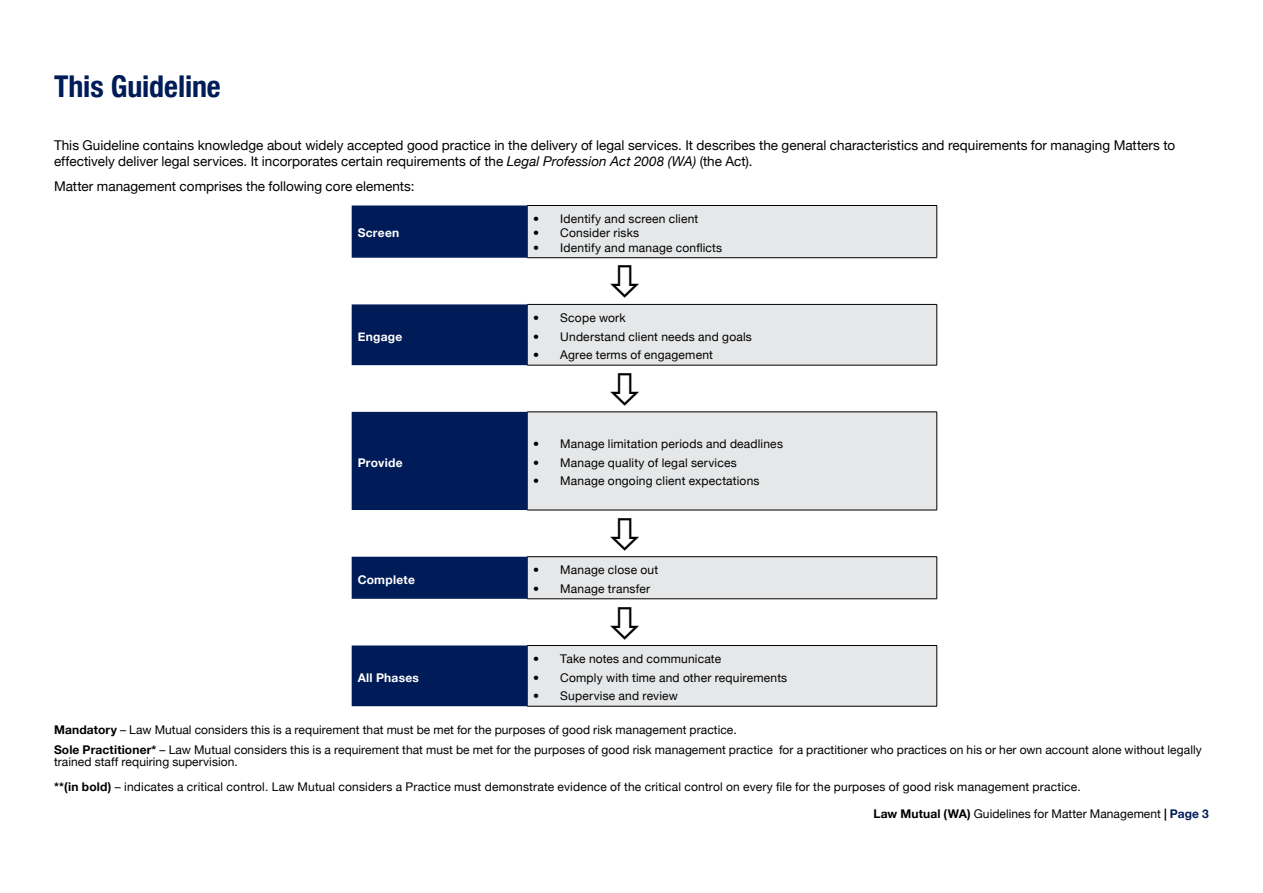
<style>
.page{position:relative;width:1263px;height:893px;background:#fff}
.page>*{position:absolute;margin:0;border:0;box-sizing:border-box;transform-origin:0 0}
.t1{font:700 condensed 30px "Helvetica Neue";letter-spacing:-.005em;color:#001c58}
.t2{font:13.5px/16.2px "Helvetica Neue";color:#000}
.t3{font:12px/20.5px "Helvetica Neue";letter-spacing:.015em;color:#000}
.t4{font:700 12px "Helvetica Neue";letter-spacing:.025em;color:#fff}
.s1{font-style:italic}
.s2{font-weight:700}
.s3{font-weight:700;color:#001c58}
</style>
<div class="page">
<svg style="left:352px;top:205px;width:175px;height:501px;fill:#001c58"></svg>
<svg style="left:527px;top:206px;width:410px;height:500px;fill:#e6e7e8"></svg>
<hr style="left:527px;top:206px;width:1px;height:52px;background:#001c58">
<hr style="left:527px;top:205px;width:410px;height:1px;background:#000">
<hr style="left:936px;top:206px;width:1px;height:52px;background:#000">
<hr style="left:527px;top:257px;width:410px;height:1px;background:#000">
<hr style="left:527px;top:305px;width:1px;height:60px;background:#001c58">
<hr style="left:527px;top:304px;width:410px;height:1px;background:#000">
<hr style="left:936px;top:305px;width:1px;height:60px;background:#000">
<hr style="left:527px;top:365px;width:410px;height:1px;background:#000">
<hr style="left:527px;top:412px;width:1px;height:98px;background:#001c58">
<hr style="left:527px;top:412px;width:410px;height:1px;background:#000">
<hr style="left:936px;top:412px;width:1px;height:98px;background:#000">
<hr style="left:527px;top:510px;width:410px;height:1px;background:#000">
<hr style="left:527px;top:557px;width:1px;height:42px;background:#001c58">
<hr style="left:527px;top:556px;width:410px;height:1px;background:#000">
<hr style="left:936px;top:557px;width:1px;height:42px;background:#000">
<hr style="left:527px;top:598px;width:410px;height:1px;background:#000">
<hr style="left:527px;top:646px;width:1px;height:60px;background:#001c58">
<hr style="left:527px;top:645px;width:410px;height:1px;background:#000">
<hr style="left:936px;top:646px;width:1px;height:60px;background:#000">
<hr style="left:527px;top:706px;width:410px;height:1px;background:#000">
<svg style="left:611px;top:265px;width:28px;height:33px"></svg>
<svg style="left:611px;top:373px;width:28px;height:33px"></svg>
<svg style="left:611px;top:518px;width:28px;height:33px"></svg>
<svg style="left:611px;top:606px;width:28px;height:33px"></svg>
<h1 class="t1" style="left:54px;top:68px;width:168px">This Guideline</h1>
<p class="t2" style="left:54px;top:137px;width:1123px">This Guideline contains knowledge about widely accepted good practice in the delivery of legal services. It describes the general characteristics and requirements for managing Matters to effectively deliver legal services. It incorporates certain requirements of the <span class="s1">Legal Profession Act 2008 (WA)</span> (the Act).</p>
<p class="t2" style="left:54px;top:178px;width:362px">Matter management comprises the following core elements:</p>
<p class="t4" style="left:358px;top:226px;width:43px">Screen</p>
<p class="t3" style="left:533px;top:208px;width:167px">• Identify and screen client</p>
<p class="t3" style="left:533px;top:223px;width:107px">• Consider risks</p>
<p class="t3" style="left:533px;top:237px;width:190px">• Identify and manage conflicts</p>
<p class="t4" style="left:358px;top:329px;width:46px">Engage</p>
<p class="t4" style="left:358px;top:455px;width:46px">Provide</p>
<p class="t4" style="left:358px;top:572px;width:59px">Complete</p>
<p class="t3" style="left:533px;top:307px;width:94px">• Scope work</p>
<p class="t3" style="left:533px;top:326px;width:220px">• Understand client needs and goals</p>
<p class="t3" style="left:533px;top:344px;width:181px">• Agree terms of engagement</p>
<p class="t3" style="left:533px;top:433px;width:251px">• Manage limitation periods and deadlines</p>
<p class="t3" style="left:533px;top:452px;width:205px">• Manage quality of legal services</p>
<p class="t3" style="left:533px;top:471px;width:228px">• Manage ongoing client expectations</p>
<p class="t3" style="left:533px;top:559px;width:126px">• Manage close out</p>
<p class="t3" style="left:533px;top:578px;width:118px">• Manage transfer</p>
<p class="t3" style="left:533px;top:648px;width:189px">• Take notes and communicate</p>
<p class="t3" style="left:533px;top:667px;width:255px">• Comply with time and other requirements</p>
<p class="t3" style="left:533px;top:685px;width:146px">• Supervise and review</p>
<p class="t3" style="left:54px;top:719px;width:1149px"><span class="s2">Mandatory</span> – Law Mutual considers this is a requirement that must be met for the purposes of good risk management practice.<br><span class="s2">Sole Practitioner*</span> – Law Mutual considers this is a requirement that must be met for the purposes of good risk management practice for a practitioner who practices on his or her own account alone without legally</p>
<p class="t3" style="left:54px;top:749px;width:1028px;line-height:24.8px">trained staff requiring supervision.<br><span class="s2">**(in bold)</span> – indicates a critical control. Law Mutual considers a Practice must demonstrate evidence of the critical control on every file for the purposes of good risk management practice.</p>
<p class="t4" style="left:358px;top:670px;width:63px">All Phases</p>
<p class="t3" style="left:873px;top:803px;width:337px"><span class="s2">Law Mutual (WA)</span> Guidelines for Matter Management <span class="s2">|</span> <span class="s3">Page 3</span></p>
</div>
